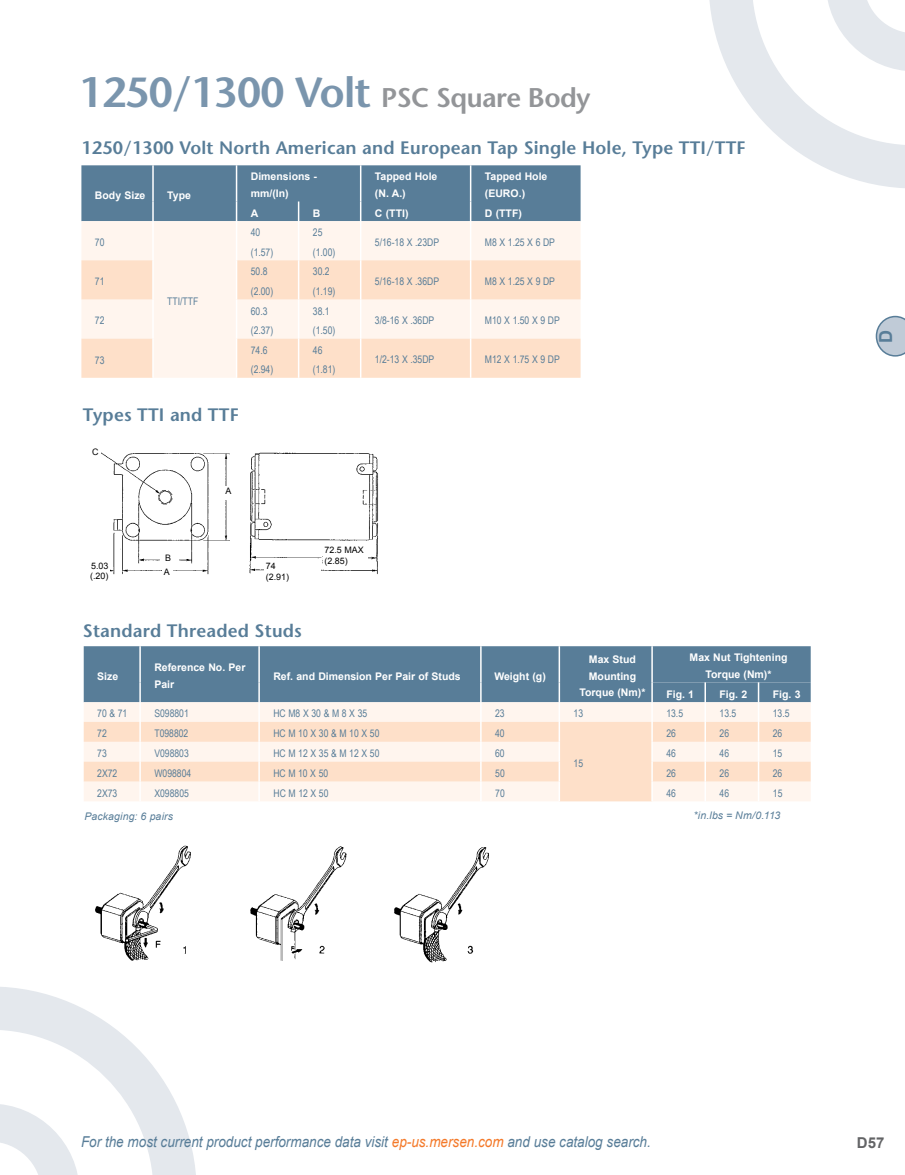
<style>
.page{position:relative;width:905px;height:1175px;background:#fff}
.page>*{position:absolute;margin:0;border:0;box-sizing:border-box;transform-origin:0 0}
.t1{font:600 42px "Stone Sans Std";letter-spacing:-.02em;color:#7a95ad}
.t2{font:600 18px "Stone Sans Std";letter-spacing:.01em;color:#587d98}
.t3{font:700 18px "Arial";color:#587d98}
.t4{font:italic 15px "Arial";color:#587d98;scale:.9 1}
.t5{font:700 15px "Arial";color:#636466}
.t6{font:10.5px/19.5px "Arial Narrow";color:#587d98}
.t7{font:700 10.5px/16.5px "Arial";color:#fff}
.t8{font:italic 10.5px "Arial";letter-spacing:.015em;color:#587d98}
.t9{font:8.85px/10.6px "Arial";color:#000}
.s1{font-size:27px;color:#939598}
.s2{color:#f47929}
</style>
<div class="page">
<svg style="left:0;top:987px;width:196px;height:187px"></svg>
<svg style="left:709px;top:0;width:195px;height:188px"></svg>
<svg style="left:875px;top:316px;width:29px;height:40px"></svg>
<img style="left:249px;top:452px;width:129px;height:123px">
<div style="left:323px;top:545px;width:44px;height:23px;background:#fff"></div>
<div style="left:264px;top:561px;width:56px;height:23px;background:#fff"></div>
<img style="left:101px;top:452px;width:129px;height:123px">
<div style="left:161px;top:553px;width:18px;height:11px;background:#fff"></div>
<div style="left:162px;top:566px;width:11px;height:12px;background:#fff"></div>
<div style="left:80px;top:560px;width:30px;height:23px;background:#fff"></div>
<div style="left:224px;top:486px;width:10px;height:14px;background:#fff"></div>
<div style="left:81px;top:221px;width:499px;height:39px;background:#fff5ee"></div>
<svg style="left:81px;top:260px;width:499px;height:118px;background:#fee9d9"></svg>
<div style="left:81px;top:165px;width:499px;height:56px;background:#587d98"></div>
<hr style="left:152px;top:221px;width:2px;height:39px;background:#fff">
<hr style="left:236px;top:221px;width:1px;height:39px;background:#fff">
<hr style="left:298px;top:221px;width:1px;height:39px;background:#fff">
<hr style="left:360px;top:221px;width:1px;height:39px;background:#fff">
<hr style="left:470px;top:221px;width:1px;height:39px;background:#fff">
<hr style="left:152px;top:260px;width:2px;height:39px;background:#fff">
<hr style="left:236px;top:260px;width:1px;height:39px;background:#fff">
<hr style="left:298px;top:260px;width:1px;height:39px;background:#fff">
<hr style="left:360px;top:260px;width:1px;height:39px;background:#fff">
<hr style="left:470px;top:260px;width:1px;height:39px;background:#fff">
<hr style="left:152px;top:299px;width:2px;height:39px;background:#fff">
<hr style="left:236px;top:299px;width:1px;height:39px;background:#fff">
<hr style="left:298px;top:299px;width:1px;height:39px;background:#fff">
<hr style="left:360px;top:299px;width:1px;height:39px;background:#fff">
<hr style="left:470px;top:299px;width:1px;height:39px;background:#fff">
<hr style="left:152px;top:338px;width:2px;height:40px;background:#fff">
<hr style="left:236px;top:338px;width:1px;height:40px;background:#fff">
<hr style="left:298px;top:338px;width:1px;height:40px;background:#fff">
<hr style="left:360px;top:338px;width:1px;height:40px;background:#fff">
<hr style="left:470px;top:338px;width:1px;height:40px;background:#fff">
<img style="left:95px;top:845px;width:394px;height:118px">
<svg style="left:84px;top:646px;width:726px;height:155px;background:#c3c4c5"></svg>
<hr style="left:704px;top:781px;width:2px;height:20px;background:#fff">
<hr style="left:757px;top:781px;width:2px;height:20px;background:#fff">
<h1 class="t1" style="left:79px;top:67px;width:513px">1250/1300 Volt <span class="s1">PSC Square Body</span></h1>
<h2 class="t2" style="left:81px;top:137px;width:665px">1250/1300 Volt North American and European Tap Single Hole, Type TTI/TTF</h2>
<p class="t7" style="left:95px;top:187px;width:52px">Body Size</p>
<p class="t7" style="left:167px;top:187px;width:25px">Type</p>
<p class="t6" style="left:95px;top:232px;width:11px">70</p>
<p class="t7" style="left:251px;top:169px;width:68px">Dimensions - mm/(In)</p>
<p class="t7" style="left:375px;top:169px;width:64px">Tapped Hole (N. A.)</p>
<p class="t7" style="left:485px;top:169px;width:64px">Tapped Hole (EURO.)</p>
<p class="t7" style="left:251px;top:205px;width:9px">A</p>
<p class="t7" style="left:313px;top:205px;width:9px">B</p>
<p class="t7" style="left:375px;top:205px;width:35px">C (TTI)</p>
<p class="t7" style="left:485px;top:205px;width:39px">D (TTF)</p>
<p class="t6" style="left:251px;top:222px;width:24px">40 (1.57)</p>
<p class="t6" style="left:313px;top:222px;width:24px">25 (1.00)</p>
<p class="t6" style="left:375px;top:232px;width:66px">5/16-18 X .23DP</p>
<p class="t6" style="left:485px;top:232px;width:72px">M8 X 1.25 X 6 DP</p>
<p class="t6" style="left:95px;top:271px;width:11px">71</p>
<p class="t6" style="left:251px;top:261px;width:24px">50.8 (2.00)</p>
<p class="t6" style="left:313px;top:261px;width:24px">30.2 (1.19)</p>
<p class="t6" style="left:375px;top:271px;width:66px">5/16-18 X .36DP</p>
<p class="t6" style="left:485px;top:271px;width:72px">M8 X 1.25 X 9 DP</p>
<p class="t6" style="left:95px;top:310px;width:11px">72</p>
<p class="t6" style="left:251px;top:301px;width:24px">60.3 (2.37)</p>
<p class="t6" style="left:313px;top:301px;width:24px">38.1 (1.50)</p>
<p class="t6" style="left:375px;top:310px;width:61px">3/8-16 X .36DP</p>
<p class="t6" style="left:485px;top:310px;width:76px">M10 X 1.50 X 9 DP</p>
<p class="t6" style="left:95px;top:350px;width:11px">73</p>
<p class="t6" style="left:251px;top:340px;width:24px">74.6 (2.94)</p>
<p class="t6" style="left:313px;top:340px;width:24px">46 (1.81)</p>
<p class="t6" style="left:375px;top:349px;width:61px">1/2-13 X .35DP</p>
<p class="t6" style="left:485px;top:349px;width:76px">M12 X 1.75 X 9 DP</p>
<p class="t6" style="left:167px;top:291px;width:33px">TTI/TTF</p>
<h2 class="t2" style="left:83px;top:404px;width:157px">Types TTI and TTF</h2>
<p class="t9" style="left:92px;top:447px;width:8px">C</p>
<p class="t9" style="left:90px;top:560px;width:20px">5.03 (.20)</p>
<p class="t9" style="left:164px;top:551px;width:9px;line-height:13.5px">B<br>A</p>
<p class="t9" style="left:225px;top:485px;width:7px">A</p>
<p class="t9" style="left:266px;top:561px;width:25px">74 (2.91)</p>
<h2 class="t2" style="left:83px;top:620px;width:220px">Standard Threaded Studs</h2>
<p class="t9" style="left:324px;top:545px;width:41px">72.5 MAX (2.85)</p>
<p class="t7" style="left:97px;top:668px;width:23px">Size</p>
<p class="t7" style="left:154px;top:659px;width:93px">Reference No. Per<br>Pair</p>
<p class="t7" style="left:273px;top:668px;width:189px">Ref. and Dimension Per Pair of Studs</p>
<p class="t7" style="left:494px;top:668px;width:53px">Weight (g)</p>
<p class="t7" style="left:579px;top:651px;width:68px;text-align:center">Max Stud<br>Mounting<br>Torque (Nm)*</p>
<p class="t7" style="left:689px;top:650px;width:99px;text-align:center">Max Nut Tightening<br>Torque (Nm)*</p>
<p class="t7" style="left:666px;top:686px;width:29px">Fig. 1</p>
<p class="t7" style="left:719px;top:686px;width:29px">Fig. 2</p>
<p class="t7" style="left:772px;top:686px;width:29px">Fig. 3</p>
<p class="t6" style="left:97px;top:703px;width:32px">70 &amp; 71</p>
<p class="t6" style="left:154px;top:703px;width:36px">S098801</p>
<p class="t6" style="left:273px;top:703px;width:95px">HC M8 X 30 &amp; M 8 X 35</p>
<p class="t6" style="left:495px;top:703px;width:11px">23</p>
<p class="t6" style="left:573px;top:703px;width:11px">13</p>
<p class="t6" style="left:666px;top:703px;width:18px">13.5</p>
<p class="t6" style="left:719px;top:703px;width:18px">13.5</p>
<p class="t6" style="left:772px;top:703px;width:18px">13.5</p>
<p class="t6" style="left:97px;top:723px;width:11px">72</p>
<p class="t6" style="left:154px;top:723px;width:35px">T098802</p>
<p class="t6" style="left:273px;top:723px;width:108px">HC M 10 X 30 &amp; M 10 X 50</p>
<p class="t6" style="left:495px;top:723px;width:11px">40</p>
<p class="t6" style="left:573px;top:753px;width:11px">15</p>
<p class="t6" style="left:666px;top:723px;width:11px">26</p>
<p class="t6" style="left:719px;top:723px;width:11px">26</p>
<p class="t6" style="left:772px;top:723px;width:11px">26</p>
<p class="t6" style="left:97px;top:743px;width:11px">73</p>
<p class="t6" style="left:154px;top:743px;width:36px">V098803</p>
<p class="t6" style="left:273px;top:743px;width:108px">HC M 12 X 35 &amp; M 12 X 50</p>
<p class="t6" style="left:495px;top:743px;width:11px">60</p>
<p class="t6" style="left:666px;top:743px;width:11px">46</p>
<p class="t6" style="left:719px;top:743px;width:11px">46</p>
<p class="t6" style="left:772px;top:743px;width:11px">15</p>
<p class="t6" style="left:97px;top:763px;width:22px">2X72</p>
<p class="t6" style="left:154px;top:763px;width:38px">W098804</p>
<p class="t6" style="left:273px;top:763px;width:56px">HC M 10 X 50</p>
<p class="t6" style="left:495px;top:763px;width:11px">50</p>
<p class="t6" style="left:666px;top:763px;width:11px">26</p>
<p class="t6" style="left:719px;top:763px;width:11px">26</p>
<p class="t6" style="left:772px;top:763px;width:11px">26</p>
<p class="t6" style="left:97px;top:783px;width:22px">2X73</p>
<p class="t6" style="left:154px;top:783px;width:36px">X098805</p>
<p class="t6" style="left:273px;top:783px;width:57px">HC M 12 X 50</p>
<p class="t6" style="left:495px;top:783px;width:11px">70</p>
<p class="t6" style="left:666px;top:783px;width:11px">46</p>
<p class="t6" style="left:719px;top:783px;width:11px">46</p>
<p class="t6" style="left:772px;top:783px;width:11px">15</p>
<p class="t8" style="left:693px;top:808px;width:88px">*in.lbs = Nm/0.113</p>
<p class="t8" style="left:84px;top:809px;width:90px">Packaging: 6 pairs</p>
<h2 class="t3" style="left:873px;top:343px;width:14px;rotate:-90deg">D</h2>
<h3 class="t4" style="left:81px;top:1131px;width:634px">For the most current product performance data visit <span class="s2">ep-us.mersen.com</span> and use catalog search.</h3>
<h3 class="t5" style="left:856px;top:1133px;width:29px">D57</h3>
</div>
